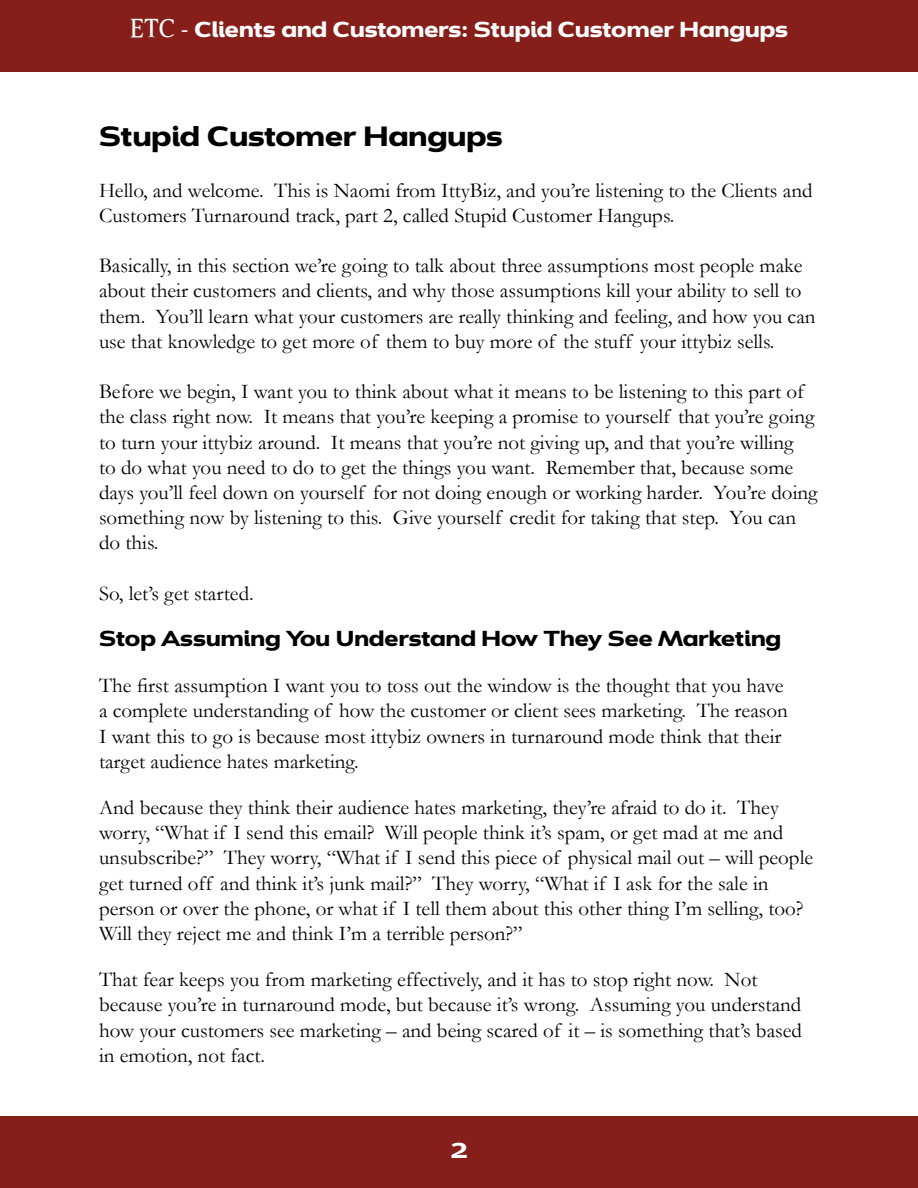
<style>
.page{position:relative;width:918px;height:1188px;background:#fff}
.page>*{position:absolute;margin:0;border:0;box-sizing:border-box;transform-origin:0 0}
.t1{font:900 27px "Dienstag";color:#000}
.t2{font:21px/25.2px "Garamond";color:#000}
.t3{font:900 21px "Dienstag";color:#fff}
.t4{font:900 21px "Dienstag";color:#000}
.s1{font-family:"Ragnar";font-weight:400;font-size:27px}
</style>
<div class="page">
<div style="left:0;top:0;width:918px;height:72px;background:#861f1a"></div>
<div style="left:0;top:1116px;width:918px;height:72px;background:#861f1a"></div>
<p class="t3" style="left:130px;top:15px;width:660px"><span class="s1">ETC -</span> Clients and Customers: Stupid Customer Hangups</p>
<p class="t1" style="left:99px;top:118px;width:406px">Stupid Customer Hangups</p>
<p class="t2" style="left:99px;top:177px;width:715px">Hello, and welcome. This is Naomi from IttyBiz, and you’re listening to the Clients and<br>Customers Turnaround track, part 2, called Stupid Customer Hangups.</p>
<p class="t2" style="left:99px;top:253px;width:718px">Basically, in this section we’re going to talk about three assumptions most people make about their customers and clients, and why those assumptions kill your ability to sell to them. You’ll learn what your customers are really thinking and feeling, and how you can use that knowledge to get more of them to buy more of the stuff your ittybiz sells.</p>
<p class="t2" style="left:99px;top:379px;width:720px">Before we begin, I want you to think about what it means to be listening to this part of the class right now. It means that you’re keeping a promise to yourself that you’re going to turn your ittybiz around. It means that you’re not giving up, and that you’re willing<br>to do what you need to do to get the things you want. Remember that, because some days you’ll feel down on yourself for not doing enough or working harder. You’re doing something now by listening to this. Give yourself credit for taking that step. You can do this.</p>
<p class="t2" style="left:99px;top:580px;width:156px">So, let’s get started.</p>
<p class="t4" style="left:99px;top:624px;width:684px">Stop Assuming You Understand How They See Marketing</p>
<p class="t2" style="left:99px;top:673px;width:691px">The first assumption I want you to toss out the window is the thought that you have a complete understanding of how the customer or client sees marketing. The reason I want this to go is because most ittybiz owners in turnaround mode think that their target audience hates marketing.</p>
<p class="t2" style="left:99px;top:794px;width:716px">And because they think their audience hates marketing, they’re afraid to do it. They worry, “What if I send this email? Will people think it’s spam, or get mad at me and unsubscribe?” They worry, “What if I send this piece of physical mail out – will people get turned off and think it’s junk mail?” They worry, “What if I ask for the sale in person or over the phone, or what if I tell them about this other thing I’m selling, too?<br>Will they reject me and think I’m a terrible person?”</p>
<p class="t2" style="left:99px;top:967px;width:705px">That fear keeps you from marketing effectively, and it has to stop right now. Not because you’re in turnaround mode, but because it’s wrong. Assuming you understand how your customers see marketing – and being scared of it – is something that’s based in emotion, not fact.</p>
<p class="t3" style="left:450px;top:1136px;width:19px">2</p>
</div>
